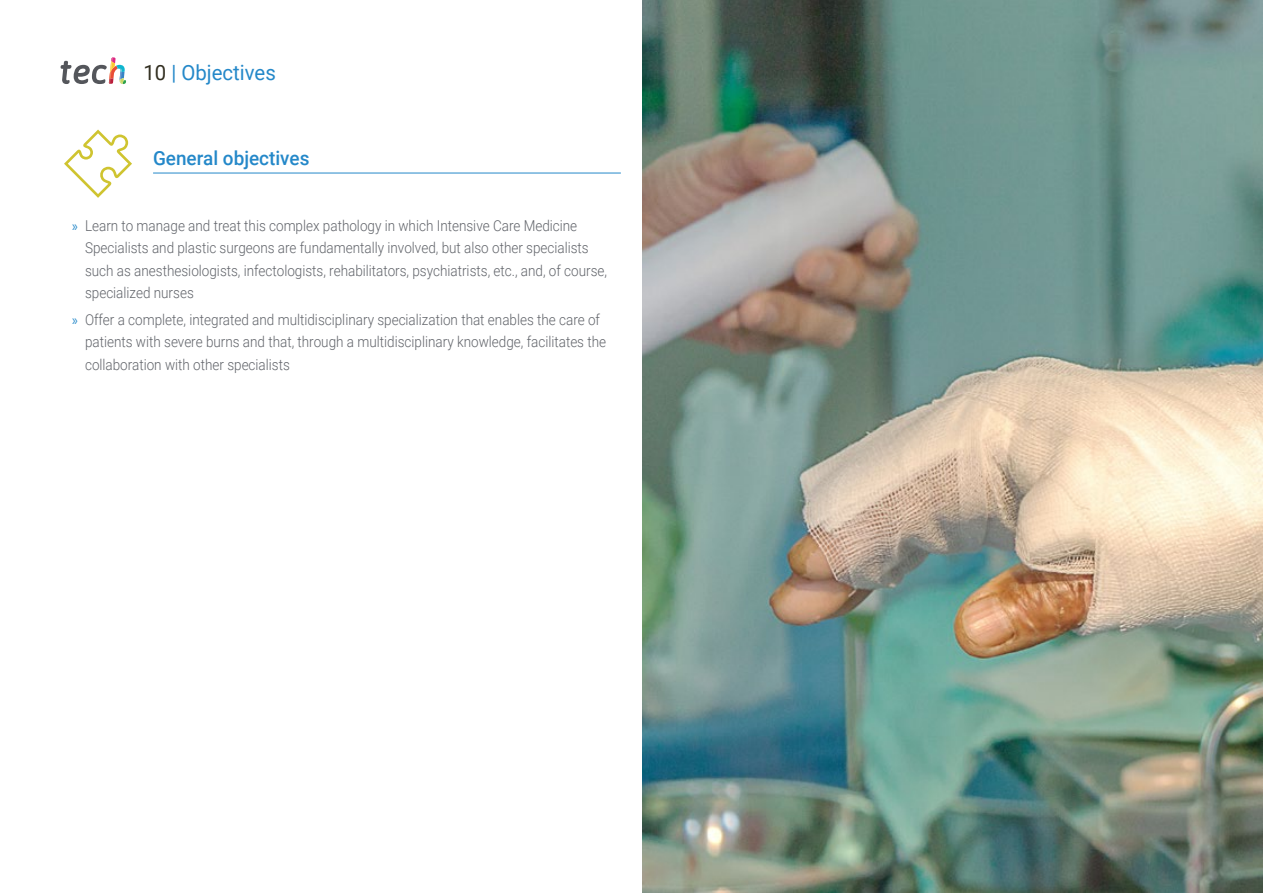
<style>
.page{position:relative;width:1263px;height:893px;background:#fff}
.page>*{position:absolute;margin:0;border:0;box-sizing:border-box;transform-origin:0 0}
.t1{font:21px "Roboto";color:#2488c9}
.t2{font:500 19.5px "Roboto";color:#2488c9}
.t3{font:300 15px/22.5px "Roboto";color:#61646a;scale:.9 1}
.s1{color:#312e20}
.s2{font-family:"Myriad Pro";font-weight:400;color:#2488c9}
</style>
<div class="page">
<hr style="left:153px;top:173px;width:468px;height:1px;background:#2488c9">
<svg style="left:64px;top:130px;width:68px;height:68px"></svg>
<img style="left:642px;top:0;width:621px;height:893px">
<svg style="left:61px;top:57px;width:65px;height:27px"></svg>
<h1 class="t1" style="left:144px;top:57px;width:134px"><span class="s1">10</span> | Objectives</h1>
<h2 class="t2" style="left:153px;top:144px;width:158px">General objectives</h2>
<p class="t3" style="left:85px;top:213px;width:581px;text-indent:-13px"><span class="s2">»</span> Learn to manage and treat this complex pathology in which Intensive Care Medicine Specialists and plastic surgeons are fundamentally involved, but also other specialists such as anesthesiologists, infectologists, rehabilitators, psychiatrists, etc., and, of course, specialized nurses</p>
<p class="t3" style="left:85px;top:308px;width:580px;text-indent:-13px"><span class="s2">»</span> Offer a complete, integrated and multidisciplinary specialization that enables the care of patients with severe burns and that, through a multidisciplinary knowledge, facilitates the collaboration with other specialists</p>
</div>
